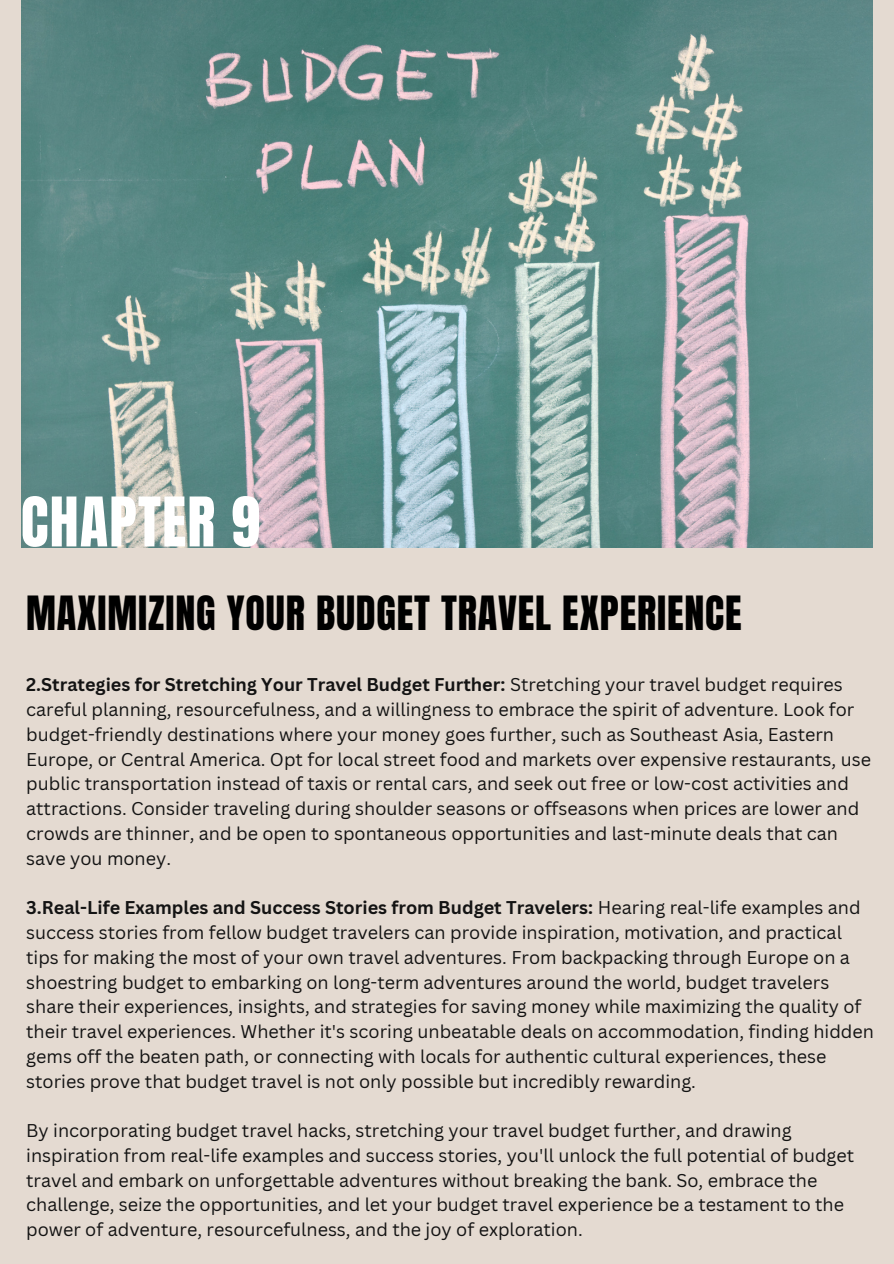
<style>
.page{position:relative;width:894px;height:1264px;background:#fff}
.page>*{position:absolute;margin:0;border:0;box-sizing:border-box;transform-origin:0 0}
.t1{font:58.05px "Anton";letter-spacing:.02em;color:#fff}
.t2{font:40.05px "Anton";letter-spacing:.02em;color:#000}
.t3{font:18px/24.8px "Canva Sans";color:#131313}
.s1{font-weight:700}
</style>
<div class="page">
<div style="left:0;top:0;width:893px;height:1263px;background:#e4dad1"></div>
<img style="left:21px;top:0;width:851px;height:547px">
<p class="t1" style="left:21px;top:480px;width:241px">CHAPTER 9</p>
<h2 class="t2" style="left:26px;top:584px;width:716px">MAXIMIZING YOUR BUDGET TRAVEL EXPERIENCE</h2>
<h1 class="t3" style="left:26px;top:672px;width:846px"><span class="s1">2.Strategies for Stretching Your Travel Budget Further:</span> Stretching your travel budget requires careful planning, resourcefulness, and a willingness to embrace the spirit of adventure. Look for budget-friendly destinations where your money goes further, such as Southeast Asia, Eastern Europe, or Central America. Opt for local street food and markets over expensive restaurants, use public transportation instead of taxis or rental cars, and seek out free or low-cost activities and attractions. Consider traveling during shoulder seasons or offseasons when prices are lower and crowds are thinner, and be open to spontaneous opportunities and last-minute deals that can save you money.</h1>
<p class="t3" style="left:26px;top:894px;width:849px"><span class="s1">3.Real-Life Examples and Success Stories from Budget Travelers:</span> Hearing real-life examples and success stories from fellow budget travelers can provide inspiration, motivation, and practical tips for making the most of your own travel adventures. From backpacking through Europe on a shoestring budget to embarking on long-term adventures around the world, budget travelers share their experiences, insights, and strategies for saving money while maximizing the quality of their travel experiences. Whether it's scoring unbeatable deals on accommodation, finding hidden gems off the beaten path, or connecting with locals for authentic cultural experiences, these stories prove that budget travel is not only possible but incredibly rewarding.</p>
<p class="t3" style="left:26px;top:1117px;width:829px">By incorporating budget travel hacks, stretching your travel budget further, and drawing inspiration from real-life examples and success stories, you'll unlock the full potential of budget travel and embark on unforgettable adventures without breaking the bank. So, embrace the challenge, seize the opportunities, and let your budget travel experience be a testament to the power of adventure, resourcefulness, and the joy of exploration.</p>
</div>
